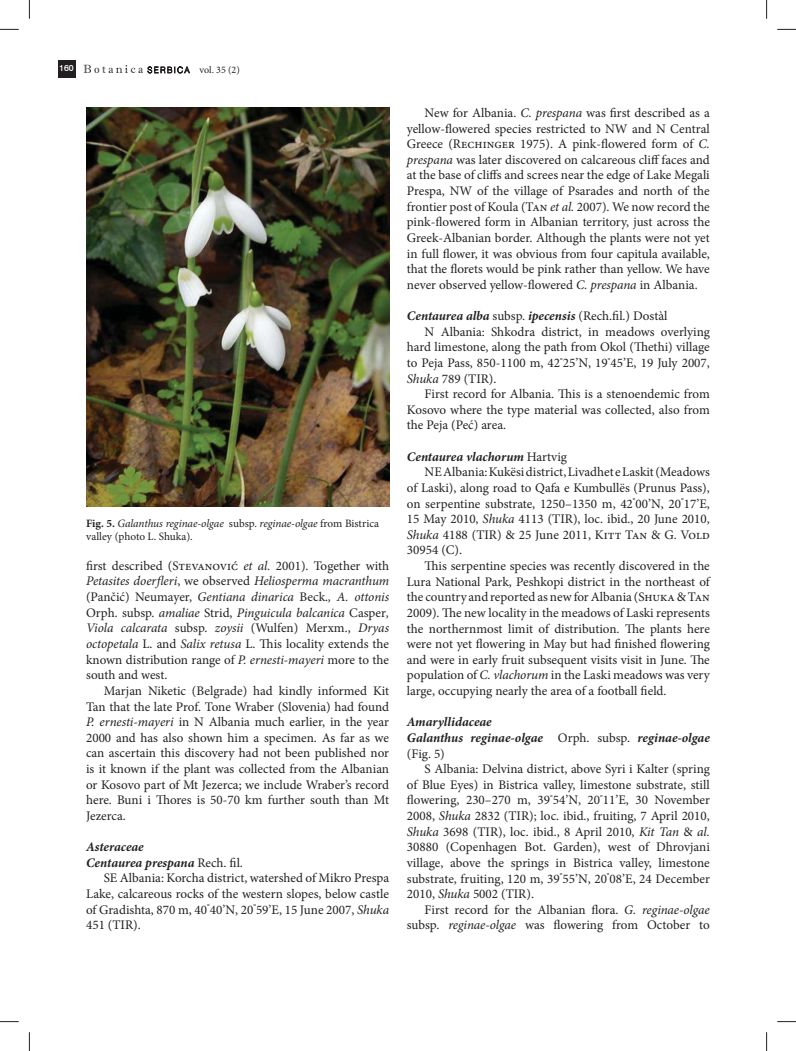
<style>
.page{position:relative;width:796px;height:1051px;background:#fff}
.page>*{position:absolute;margin:0;border:0;box-sizing:border-box;transform-origin:0 0}
.t1{font:13.12px/15.6px "Minion Pro";color:#231f20;text-align:justify}
.t2{font:italic 700 13.12px/15.6px "Minion Pro";letter-spacing:-.005em;color:#231f20}
.t3{font:11.25px/13.8px "Minion Pro";color:#231f20}
.t4{font:10px "Minion Pro";color:#231f20}
.t5{font:500 8.75px "Swiss 721 BT";color:#fff}
.s1{font-weight:700}
.s2{font-style:italic}
.s3{font-weight:400;font-style:normal}
.s4{font-weight:700;font-style:italic}
</style>
<div class="page">
<svg style="left:84px;top:65px;width:106px;height:8px"></svg>
<div style="left:58px;top:60px;width:17px;height:18px;background:#231f20"></div>
<img style="left:86px;top:107px;width:303px;height:400px">
<svg style="left:0;top:29px;width:19px;height:1px"></svg>
<svg style="left:777px;top:29px;width:19px;height:1px"></svg>
<svg style="left:0;top:1021px;width:19px;height:1px"></svg>
<svg style="left:777px;top:1021px;width:19px;height:1px"></svg>
<svg style="left:29px;top:0;width:1px;height:19px"></svg>
<svg style="left:29px;top:1032px;width:1px;height:19px"></svg>
<svg style="left:766px;top:0;width:1px;height:19px"></svg>
<svg style="left:766px;top:1032px;width:1px;height:19px"></svg>
<p class="t5" style="left:59px;top:63px;width:16px">160</p>
<p class="t4" style="left:200px;top:66px;width:42px">vol. 35 (2)</p>
<p class="t3" style="left:86px;top:517px;width:294px"><span class="s1">Fig. 5.</span> <span class="s2">Galanthus reginae-olgae</span> subsp. <span class="s2">reginae-olgae</span> from Bistrica valley (photo L. Shuka).</p>
<p class="t1" style="left:86px;top:559px;width:304px">first described (Stevanović <span class="s2">et al.</span> 2001). Together with <span class="s2">Petasites doerfleri</span>, we observed <span class="s2">Heliosperma macranthum </span>(Pančić) Neumayer, <span class="s2">Gentiana dinarica</span> Beck.<span class="s2">, A. ottonis </span>Orph. subsp. <span class="s2">amaliae</span> Strid, <span class="s2">Pinguicula balcanica</span> Casper<span class="s2">, Viola calcarata</span> subsp. <span class="s2">zoysii</span> (Wulfen) Merxm., <span class="s2">Dryas octopetala</span> L. and <span class="s2">Salix retusa</span> L. This locality extends the known distribution range of <span class="s2">P. ernesti-mayeri</span> more to the south and west.</p>
<p class="t1" style="left:86px;top:684px;width:304px;text-indent:18px">Marjan Niketic (Belgrade) had kindly informed Kit Tan that the late Prof. Tone Wraber (Slovenia) had found <span class="s2">P. ernesti-mayeri</span> in N Albania much earlier, in the year 2000 and has also shown him a specimen. As far as we can ascertain this discovery had not been published nor is it known if the plant was collected from the Albanian or Kosovo part of Mt Jezerca; we include Wraber’s record here. Buni i Thores is 50-70 km further south than Mt Jezerca.</p>
<p class="t2" style="left:86px;top:840px;width:59px">Asteraceae</p>
<p class="t2" style="left:86px;top:856px;width:158px">Centaurea prespana <span class="s3">Rech. fil.</span></p>
<p class="t1" style="left:104px;top:871px;width:287px">SE Albania: Korcha district, watershed of Mikro Prespa</p>
<p class="t1" style="left:86px;top:887px;width:304px">Lake, calcareous rocks of the western slopes, below castle</p>
<p class="t1" style="left:86px;top:903px;width:304px">of Gradishta, 870 m, 40<sup>°</sup>40’N, 20<sup>°</sup>59’E, 15 June 2007, <span class="s2">Shuka</span></p>
<p class="t1" style="left:86px;top:918px;width:56px">451 (TIR).</p>
<p class="t1" style="left:407px;top:106px;width:304px;text-indent:18px">New for Albania. <span class="s2">C. prespana</span> was first described as a yellow-flowered species restricted to NW and N Central Greece (Rechinger 1975). A pink-flowered form of <span class="s2">C. prespana</span> was later discovered on calcareous cliff faces and at the base of cliffs and screes near the edge of Lake Megali Prespa, NW of the village of Psarades and north of the frontier post of Koula (Tan <span class="s2">et al.</span> 2007). We now record the pink-flowered form in Albanian territory, just across the Greek-Albanian border. Although the plants were not yet in full flower, it was obvious from four capitula available, that the florets would be pink rather than yellow. We have never observed yellow-flowered <span class="s2">C. prespana</span> in Albania.</p>
<p class="t1" style="left:407px;top:309px;width:262px"><span class="s4">Centaurea alba</span> subsp. <span class="s4">ipecensis</span> (Rech.fil.) Dostàl</p>
<p class="t1" style="left:424px;top:325px;width:287px">N Albania: Shkodra district, in meadows overlying</p>
<p class="t1" style="left:407px;top:340px;width:304px">hard limestone, along the path from Okol (Thethi) village</p>
<p class="t1" style="left:407px;top:356px;width:304px">to Peja Pass, 850-1100 m, 42<sup>°</sup>25’N, 19<sup>°</sup>45’E, 19 July 2007,</p>
<p class="t1" style="left:407px;top:372px;width:91px"><span class="s2">Shuka</span> 789 (TIR).</p>
<p class="t1" style="left:424px;top:387px;width:287px">First record for Albania. This is a stenoendemic from</p>
<p class="t1" style="left:407px;top:403px;width:304px">Kosovo where the type material was collected, also from</p>
<p class="t1" style="left:407px;top:419px;width:101px">the Peja (Peć) area.</p>
<p class="t2" style="left:407px;top:450px;width:162px">Centaurea vlachorum <span class="s3">Hartvig</span></p>
<p class="t1" style="left:424px;top:465px;width:287px">NE Albania: Kukësi district, Livadhet e Laskit (Meadows</p>
<p class="t1" style="left:407px;top:481px;width:304px">of Laski), along road to Qafa e Kumbullës (Prunus Pass),</p>
<p class="t1" style="left:407px;top:497px;width:304px">on serpentine substrate, 1250–1350 m, 42<sup>°</sup>00’N, 20<sup>°</sup>17’E,</p>
<p class="t1" style="left:407px;top:512px;width:304px">15 May 2010, <span class="s2">Shuka</span> 4113 (TIR), loc. ibid., 20 June 2010,</p>
<p class="t1" style="left:407px;top:528px;width:304px"><span class="s2">Shuka</span> 4188 (TIR) &amp; 25 June 2011, Kitt Tan &amp; G. Vold</p>
<p class="t1" style="left:407px;top:544px;width:57px">30954 (C).</p>
<p class="t1" style="left:424px;top:559px;width:287px">This serpentine species was recently discovered in the</p>
<p class="t1" style="left:407px;top:575px;width:304px">Lura National Park, Peshkopi district in the northeast of</p>
<p class="t1" style="left:407px;top:590px;width:304px">the country and reported as new for Albania (Shuka &amp; Tan</p>
<p class="t1" style="left:407px;top:606px;width:304px">2009). The new locality in the meadows of Laski represents</p>
<p class="t1" style="left:407px;top:622px;width:304px">the northernmost limit of distribution. The plants here</p>
<p class="t1" style="left:407px;top:637px;width:304px">were not yet flowering in May but had finished flowering</p>
<p class="t1" style="left:407px;top:653px;width:304px">and were in early fruit subsequent visits visit in June. The</p>
<p class="t1" style="left:407px;top:669px;width:305px">population of <span class="s2">C. vlachorum</span> in the Laski meadows was very</p>
<p class="t1" style="left:407px;top:684px;width:261px">large, occupying nearly the area of a football field.</p>
<p class="t2" style="left:407px;top:715px;width:304px">Amaryllidaceae<br>Galanthus reginae-olgae <span class="s3">Orph. subsp.</span> reginae-olgae <span class="s3">(Fig. 5)</span></p>
<p class="t1" style="left:407px;top:762px;width:305px;text-indent:18px">S Albania: Delvina district, above Syri i Kalter (spring of Blue Eyes) in Bistrica valley, limestone substrate, still flowering, 230–270 m, 39<sup>°</sup>54’N, 20<sup>°</sup>11’E, 30 November 2008, <span class="s2">Shuka</span> 2832 (TIR); loc. ibid., fruiting, 7 April 2010, <span class="s2">Shuka</span> 3698 (TIR), loc. ibid., 8 April 2010, <span class="s2">Kit Tan</span> &amp; <span class="s2">al.<br></span>30880 (Copenhagen Bot. Garden), west of Dhrovjani village, above the springs in Bistrica valley, limestone substrate, fruiting, 120 m, 39<sup>°</sup>55’N, 20<sup>°</sup>08’E, 24 December 2010, <span class="s2">Shuka</span> 5002 (TIR).</p>
<p class="t1" style="left:407px;top:903px;width:304px;text-align:right">First record for the Albanian flora. <span class="s2">G. reginae-olgae </span>subsp. <span class="s2">reginae-olgae</span> was flowering from October to</p>
</div>
